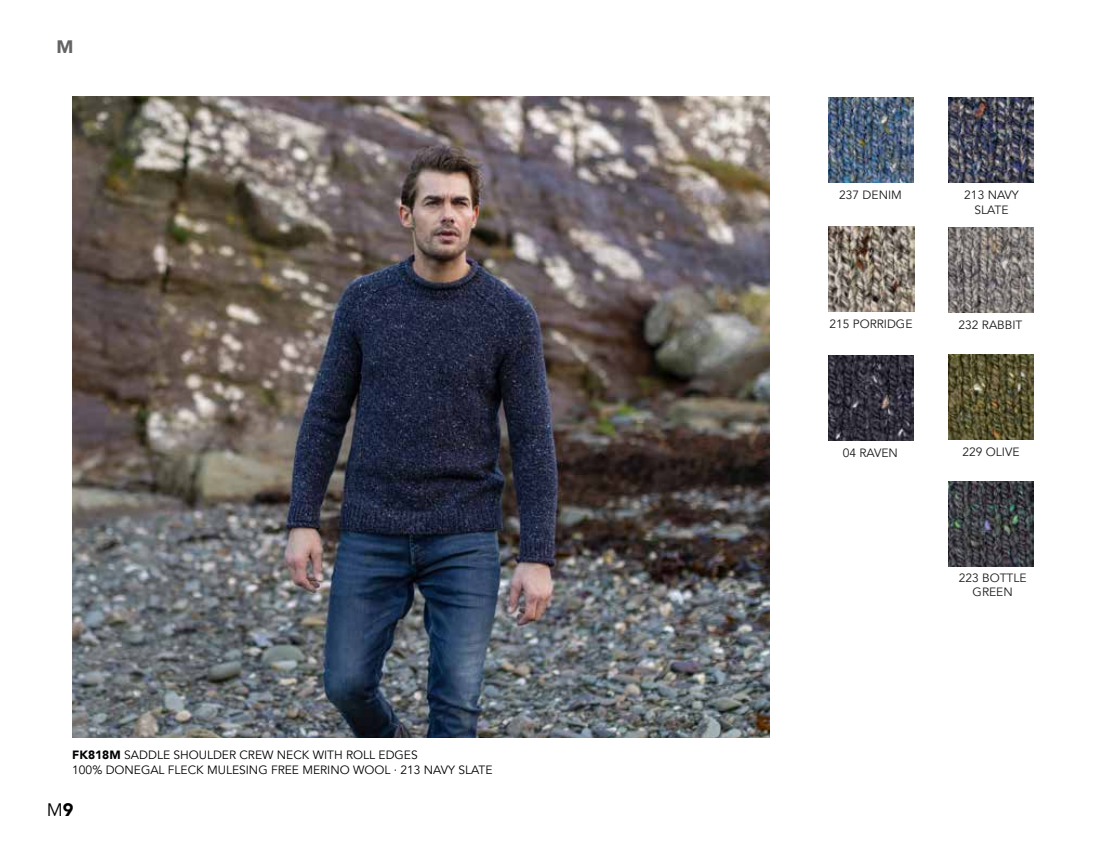
<style>
.page{position:relative;width:1106px;height:851px;background:#fff}
.page>*{position:absolute;margin:0;border:0;box-sizing:border-box;transform-origin:0 0}
.t1{font:18px "Avenir";color:#000}
.t2{font:900 18px "Avenir";color:#636466}
.t3{font:12px/14.4px "Avenir";color:#000}
.t4{font:12px/14.4px "Avenir";color:#1a1a1a;text-align:center}
.s1{font-weight:900}
</style>
<div class="page">
<img style="left:72px;top:96px;width:698px;height:641px">
<img style="left:948px;top:98px;width:85px;height:85px">
<img style="left:828px;top:355px;width:85px;height:85px">
<img style="left:948px;top:227px;width:85px;height:86px">
<img style="left:828px;top:98px;width:85px;height:85px">
<img style="left:948px;top:482px;width:85px;height:85px">
<img style="left:829px;top:226px;width:85px;height:85px">
<img style="left:948px;top:354px;width:85px;height:85px">
<h1 class="t2" style="left:56px;top:31px;width:18px">M</h1>
<p class="t3" style="left:72px;top:748px;width:422px"><span class="s1">FK818M</span> SADDLE SHOULDER CREW NECK WITH ROLL EDGES<br>100% DONEGAL FLECK MULESING FREE MERINO WOOL · 213 NAVY SLATE</p>
<h1 class="t1" style="left:47px;top:798px;width:28px">M<span class="s1">9</span></h1>
<p class="t4" style="left:839px;top:188px;width:64px">237 DENIM</p>
<p class="t4" style="left:964px;top:188px;width:56px">213 NAVY<br>SLATE</p>
<p class="t4" style="left:829px;top:317px;width:84px">215 PORRIDGE</p>
<p class="t4" style="left:958px;top:318px;width:65px">232 RABBIT</p>
<p class="t4" style="left:842px;top:445px;width:57px">04 RAVEN</p>
<p class="t4" style="left:962px;top:444px;width:58px">229 OLIVE</p>
<p class="t4" style="left:958px;top:570px;width:69px">223 BOTTLE<br>GREEN</p>
</div>
